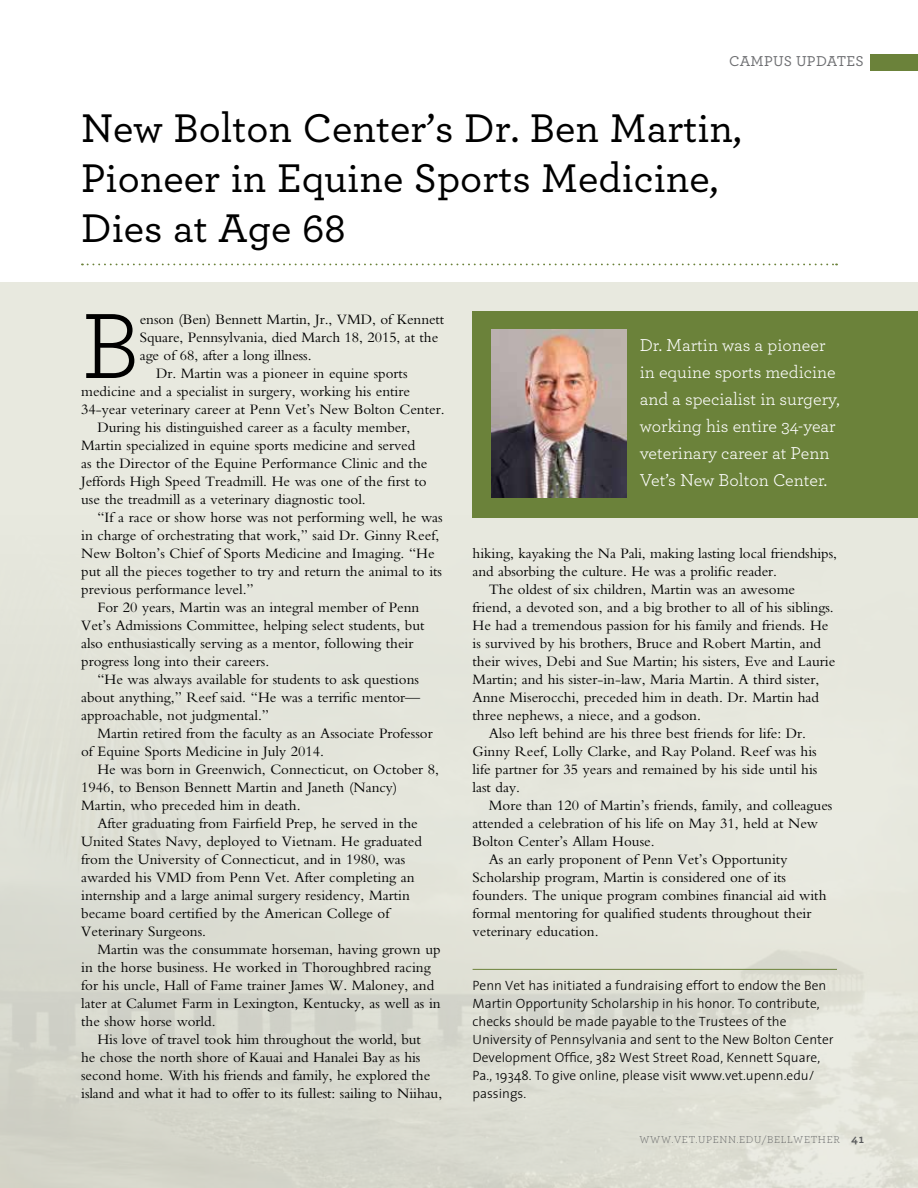
<style>
.page{position:relative;width:918px;height:1188px;background:#fff}
.page>*{position:absolute;margin:0;border:0;box-sizing:border-box;transform-origin:0 0}
.t1{font:97.05px "Archer";color:#000}
.t2{font:500 42px/50.4px "Archer";color:#000}
.t3{font:18px/27px "Archer";color:#fff}
.t4{font:15px "Bembo";color:#000}
.t5{font:500 15px "Archer";letter-spacing:.01em;color:#6d6e71}
.t6{font:300 13.5px/18px "The Sans";color:#000}
.t7{font:300 10.5px "Archer";letter-spacing:.06em;color:#58595b}
.s1{font-weight:700;font-size:12px}
</style>
<div class="page">
<div style="left:0;top:283px;width:918px;height:905px;background:#e8e9df"></div>
<img style="left:0;top:517px;width:918px;height:671px">
<hr style="left:473px;top:969px;width:364px;height:1px;background:#6b823a">
<svg style="left:82px;top:264px;width:755px;height:1px"></svg>
<div style="left:472px;top:311px;width:446px;height:206px;background:#6b823a"></div>
<img style="left:492px;top:329px;width:135px;height:169px">
<div style="left:870px;top:54px;width:48px;height:16px;background:#6b823a"></div>
<img style="left:0;top:349px;width:1px;height:354px">
<p class="t5" style="left:729px;top:50px;width:136px">CAMPUS UPDATES</p>
<p class="t2" style="left:81px;top:100px;width:662px">New Bolton Center’s Dr. Ben Martin,<br>Pioneer in Equine Sports Medicine,<br>Dies at Age 68</p>
<p class="t1" style="left:81px;top:279px;width:61px">B</p>
<p class="t4" style="left:140px;top:311px;width:306px">enson (Ben) Bennett Martin, Jr., VMD, of Kennett</p>
<p class="t4" style="left:140px;top:329px;width:300px">Square, Pennsylvania, died March 18, 2015, at the</p>
<p class="t4" style="left:140px;top:347px;width:173px">age of 68, after a long illness.</p>
<p class="t4" style="left:156px;top:365px;width:253px">Dr. Martin was a pioneer in equine sports</p>
<p class="t4" style="left:81px;top:383px;width:330px">medicine and a specialist in surgery, working his entire</p>
<p class="t4" style="left:81px;top:401px;width:365px">34-year veterinary career at Penn Vet’s New Bolton Center.</p>
<p class="t4" style="left:97px;top:419px;width:314px">During his distinguished career as a faculty member,</p>
<p class="t4" style="left:81px;top:437px;width:336px">Martin specialized in equine sports medicine and served</p>
<p class="t4" style="left:81px;top:455px;width:348px">as the Director of the Equine Performance Clinic and the</p>
<p class="t4" style="left:81px;top:473px;width:347px">Jeffords High Speed Treadmill. He was one of the first to</p>
<p class="t4" style="left:81px;top:491px;width:286px">use the treadmill as a veterinary diagnostic tool.</p>
<p class="t4" style="left:97px;top:509px;width:347px">“If a race or show horse was not performing well, he was</p>
<p class="t4" style="left:81px;top:527px;width:360px">in charge of orchestrating that work,” said Dr. Ginny Reef,</p>
<p class="t4" style="left:81px;top:545px;width:355px">New Bolton’s Chief of Sports Medicine and Imaging. “He</p>
<p class="t4" style="left:81px;top:563px;width:362px">put all the pieces together to try and return the animal to its</p>
<p class="t4" style="left:81px;top:581px;width:174px">previous performance level.”</p>
<p class="t4" style="left:97px;top:599px;width:324px">For 20 years, Martin was an integral member of Penn</p>
<p class="t4" style="left:81px;top:617px;width:345px">Vet’s Admissions Committee, helping select students, but</p>
<p class="t4" style="left:81px;top:635px;width:334px">also enthusiastically serving as a mentor, following their</p>
<p class="t4" style="left:81px;top:653px;width:190px">progress long into their careers.</p>
<p class="t4" style="left:97px;top:671px;width:323px">“He was always available for students to ask questions</p>
<p class="t4" style="left:81px;top:689px;width:341px">about anything,” Reef said. “He was a terrific mentor—</p>
<p class="t4" style="left:81px;top:707px;width:189px">approachable, not judgmental.”</p>
<p class="t4" style="left:97px;top:725px;width:337px">Martin retired from the faculty as an Associate Professor</p>
<p class="t4" style="left:81px;top:743px;width:244px">of Equine Sports Medicine in July 2014.</p>
<p class="t4" style="left:97px;top:761px;width:343px">He was born in Greenwich, Connecticut, on October 8,</p>
<p class="t4" style="left:81px;top:779px;width:318px">1946, to Benson Bennett Martin and Janeth (Nancy)</p>
<p class="t4" style="left:81px;top:797px;width:221px">Martin, who preceded him in death.</p>
<p class="t4" style="left:97px;top:815px;width:322px">After graduating from Fairfield Prep, he served in the</p>
<p class="t4" style="left:81px;top:833px;width:342px">United States Navy, deployed to Vietnam. He graduated</p>
<p class="t4" style="left:81px;top:851px;width:326px">from the University of Connecticut, and in 1980, was</p>
<p class="t4" style="left:81px;top:869px;width:335px">awarded his VMD from Penn Vet. After completing an</p>
<p class="t4" style="left:81px;top:887px;width:330px">internship and a large animal surgery residency, Martin</p>
<p class="t4" style="left:81px;top:905px;width:310px">became board certified by the American College of</p>
<p class="t4" style="left:81px;top:923px;width:126px">Veterinary Surgeons.</p>
<p class="t4" style="left:97px;top:941px;width:345px">Martin was the consummate horseman, having grown up</p>
<p class="t4" style="left:81px;top:959px;width:351px">in the horse business. He worked in Thoroughbred racing</p>
<p class="t4" style="left:81px;top:977px;width:355px">for his uncle, Hall of Fame trainer James W. Maloney, and</p>
<p class="t4" style="left:81px;top:995px;width:361px">later at Calumet Farm in Lexington, Kentucky, as well as in</p>
<p class="t4" style="left:81px;top:1013px;width:136px">the show horse world.</p>
<p class="t4" style="left:97px;top:1031px;width:325px">His love of travel took him throughout the world, but</p>
<p class="t4" style="left:81px;top:1049px;width:341px">he chose the north shore of Kauai and Hanalei Bay as his</p>
<p class="t4" style="left:81px;top:1067px;width:351px">second home. With his friends and family, he explored the</p>
<p class="t4" style="left:81px;top:1085px;width:363px">island and what it had to offer to its fullest: sailing to Niihau,</p>
<p class="t3" style="left:640px;top:330px;width:201px">Dr. Martin was a pioneer in equine sports medicine and a specialist in surgery, working his entire 34-year veterinary career at Penn<br>Vet’s New Bolton Center.</p>
<p class="t4" style="left:473px;top:545px;width:366px">hiking, kayaking the Na Pali, making lasting local friendships,</p>
<p class="t4" style="left:473px;top:563px;width:306px">and absorbing the culture. He was a prolific reader.</p>
<p class="t4" style="left:489px;top:581px;width:308px">The oldest of six children, Martin was an awesome</p>
<p class="t4" style="left:473px;top:599px;width:363px">friend, a devoted son, and a big brother to all of his siblings.</p>
<p class="t4" style="left:473px;top:617px;width:357px">He had a tremendous passion for his family and friends. He</p>
<p class="t4" style="left:473px;top:635px;width:350px">is survived by his brothers, Bruce and Robert Martin, and</p>
<p class="t4" style="left:473px;top:653px;width:364px">their wives, Debi and Sue Martin; his sisters, Eve and Laurie</p>
<p class="t4" style="left:473px;top:671px;width:348px">Martin; and his sister-in-law, Maria Martin. A third sister,</p>
<p class="t4" style="left:473px;top:689px;width:348px">Anne Miserocchi, preceded him in death. Dr. Martin had</p>
<p class="t4" style="left:473px;top:707px;width:230px">three nephews, a niece, and a godson.</p>
<p class="t4" style="left:489px;top:725px;width:319px">Also left behind are his three best friends for life: Dr.</p>
<p class="t4" style="left:473px;top:743px;width:346px">Ginny Reef, Lolly Clarke, and Ray Poland. Reef was his</p>
<p class="t4" style="left:473px;top:761px;width:346px">life partner for 35 years and remained by his side until his</p>
<p class="t4" style="left:473px;top:779px;width:49px">last day.</p>
<p class="t4" style="left:489px;top:797px;width:345px">More than 120 of Martin’s friends, family, and colleagues</p>
<p class="t4" style="left:473px;top:815px;width:347px">attended a celebration of his life on May 31, held at New</p>
<p class="t4" style="left:473px;top:833px;width:184px">Bolton Center’s Allam House.</p>
<p class="t4" style="left:489px;top:851px;width:300px">As an early proponent of Penn Vet’s Opportunity</p>
<p class="t4" style="left:473px;top:869px;width:315px">Scholarship program, Martin is considered one of its</p>
<p class="t4" style="left:473px;top:887px;width:355px">founders. The unique program combines financial aid with</p>
<p class="t4" style="left:473px;top:905px;width:340px">formal mentoring for qualified students throughout their</p>
<p class="t4" style="left:473px;top:923px;width:128px">veterinary education.</p>
<p class="t6" style="left:473px;top:976px;width:363px">Penn Vet has initiated a fundraising effort to endow the Ben Martin Opportunity Scholarship in his honor. To contribute, checks should be made payable to the Trustees of the University of Pennsylvania and sent to the New Bolton Center Development Office, 382 West Street Road, Kennett Square, Pa., 19348. To give online, please visit www.vet.upenn.edu/ passings.</p>
<p class="t7" style="left:640px;top:1132px;width:226px">WWW.VET.UPENN.EDU/BELLWETHER <span class="s1">41</span></p>
</div>
